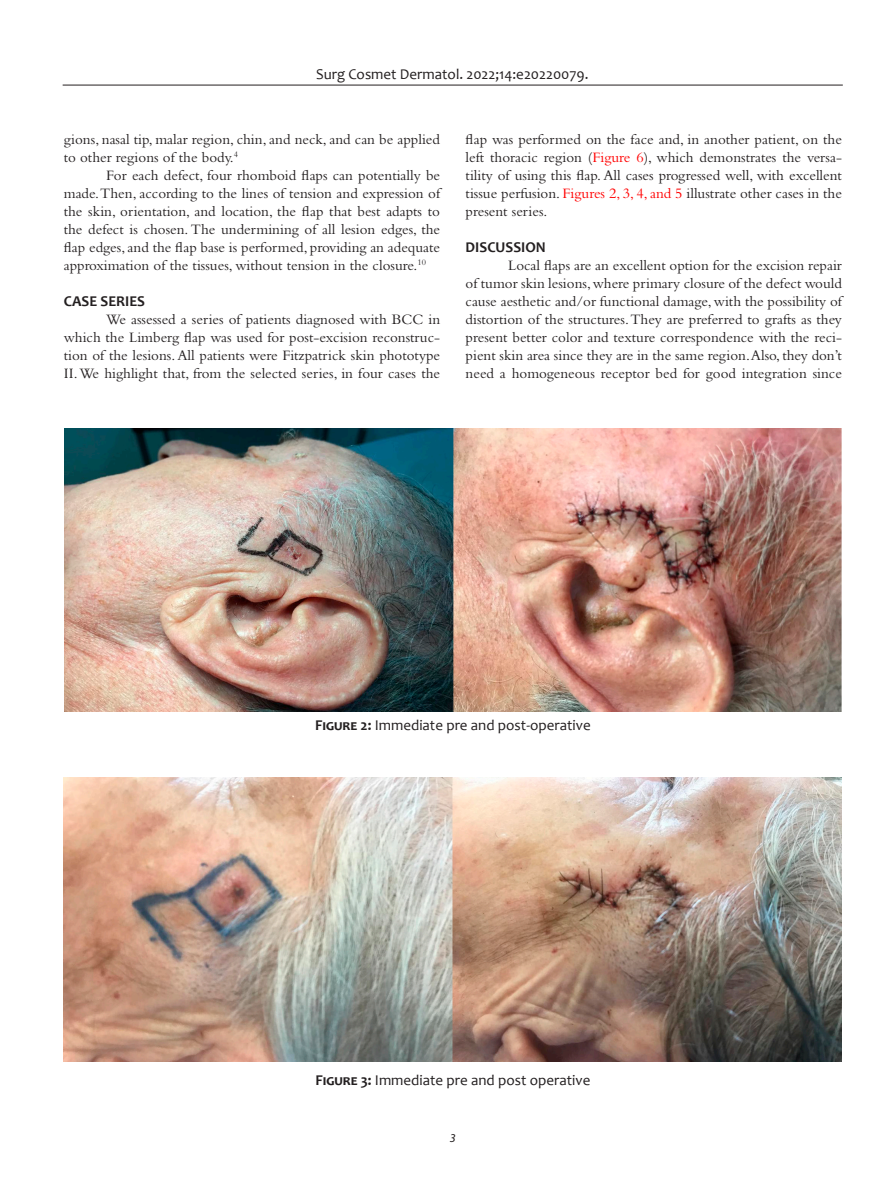
<style>
.page{position:relative;width:893px;height:1191px;background:#fff}
.page>*{position:absolute;margin:0;border:0;box-sizing:border-box;transform-origin:0 0}
.t1{font:15px/18px "Bembo Std";color:#231f20;text-align:justify}
.t2{font:15px "Candara";color:#231f20}
.t3{font:700 15px "Candara";color:#231f20}
.t4{font:italic 12px "Myriad Pro";color:#231f20}
.s1{color:#f00}
.s2{font-weight:700}
</style>
<div class="page">
<hr style="left:63px;top:85px;width:780px;height:1px;background:#231f20">
<img style="left:64px;top:428px;width:778px;height:284px">
<img style="left:64px;top:778px;width:777px;height:283px">
<p class="t2" style="left:316px;top:65px;width:274px">Surg Cosmet Dermatol. 2022;14:e20220079.</p>
<p class="t1" style="left:64px;top:130px;width:378px">gions, nasal tip, malar region, chin, and neck, and can be applied to other regions of the body.<sup>4</sup></p>
<p class="t1" style="left:64px;top:166px;width:378px;text-indent:43px">For each defect, four rhomboid flaps can potentially be made. Then, according to the lines of tension and expression of the skin, orientation, and location, the flap that best adapts to the defect is chosen. The undermining of all lesion edges, the flap edges, and the flap base is performed, providing an adequate approximation of the tissues, without tension in the closure.<sup>10</sup></p>
<p class="t3" style="left:64px;top:292px;width:83px">CASE SERIES</p>
<p class="t1" style="left:64px;top:310px;width:378px;text-indent:43px">We assessed a series of patients diagnosed with BCC in which the Limberg flap was used for post-excision reconstruc&shy;tion of the lesions. All patients were Fitzpatrick skin phototype II. We highlight that, from the selected series, in four cases the</p>
<p class="t1" style="left:466px;top:130px;width:378px">flap was performed on the face and, in another patient, on the left thoracic region (<span class="s1">Figure 6</span>), which demonstrates the versa&shy;tility of using this flap. All cases progressed well, with excellent tissue perfusion. <span class="s1">Figures 2, 3, 4, and 5</span> illustrate other cases in the present series.</p>
<p class="t3" style="left:466px;top:238px;width:82px">DISCUSSION</p>
<p class="t1" style="left:466px;top:256px;width:378px;text-indent:43px">Local flaps are an excellent option for the excision repair of tumor skin lesions, where primary closure of the defect would cause aesthetic and/or functional damage, with the possibility of distortion of the structures. They are preferred to grafts as they present better color and texture correspondence with the reci&shy;pient skin area since they are in the same region. Also, they don’t need a homogeneous receptor bed for good integration since</p>
<p class="t2" style="left:315px;top:715px;width:277px"><span class="s2">Figure 2:</span> Immediate pre and post-operative</p>
<p class="t2" style="left:315px;top:1070px;width:277px"><span class="s2">Figure 3:</span> Immediate pre and post operative</p>
<p class="t4" style="left:450px;top:1130px;width:7px">3</p>
</div>
